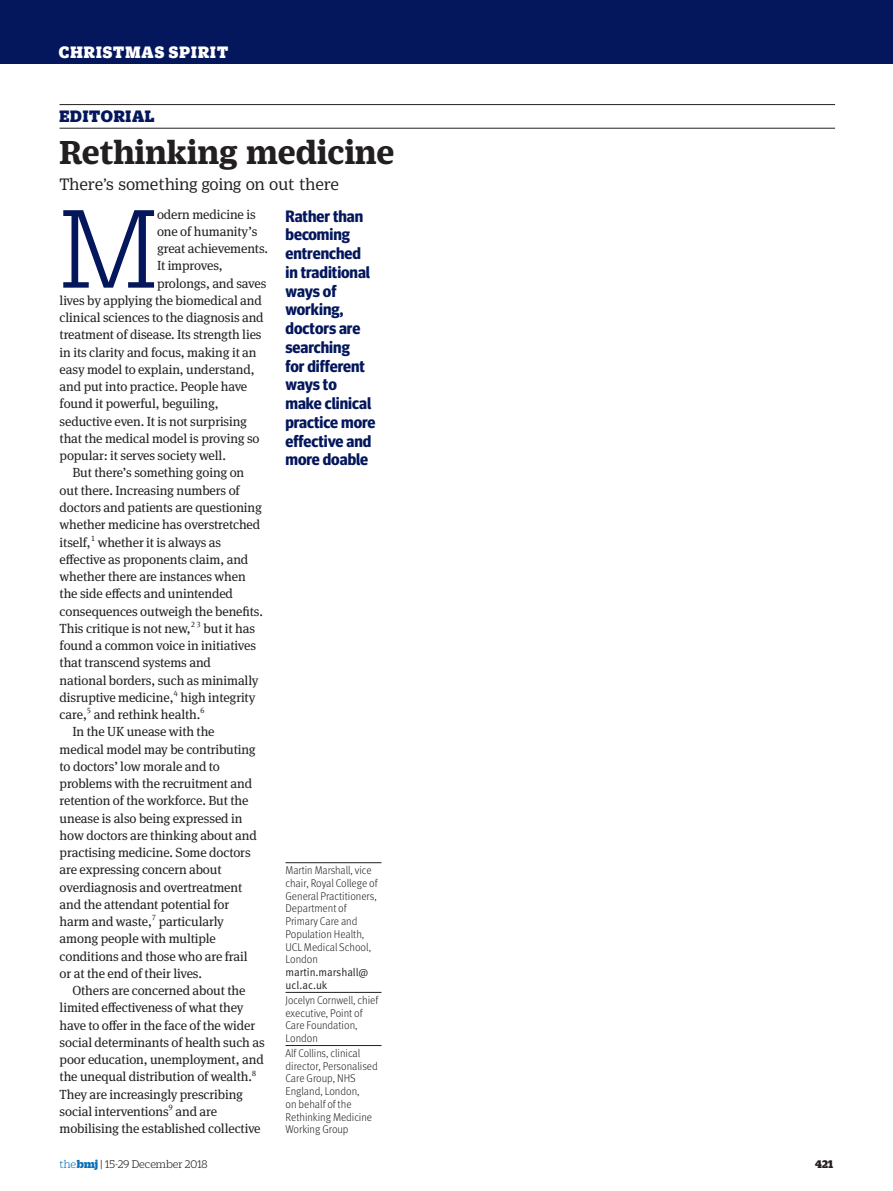
<style>
.page{position:relative;width:893px;height:1191px;background:#fff}
.page>*{position:absolute;margin:0;border:0;box-sizing:border-box;transform-origin:0 0}
.t1{font:300 121.2px "Duplicate Slab";color:#04175c}
.t2{font:700 36px "Duplicate Ionic";color:#231f20;scale:.95 1}
.t3{font:18px "Duplicate Ionic";color:#231f20;scale:.95 1}
.t4{font:900 18px "Duplicate Slab";letter-spacing:.06em;color:#fff}
.t5{font:900 18px "Duplicate Slab";letter-spacing:.04em;color:#04175c}
.t6{font:700 16.5px/18.8px "Meta Headline OT";color:#04175c}
.t7{font:13.2px "Meta Serif Pro";letter-spacing:-.01em;color:#231f20}
.t8{font:300 12px "Duplicate Slab";color:#231f20}
.t9{font:900 12px "Duplicate Slab";color:#231f20}
.t10{font:300 11.25px/12.8px "Meta Pro";color:#231f20;scale:.93 1}
.t11{font:11.25px/12.8px "Meta Pro Normal";color:#231f20;scale:.95 1}
.s1{color:#0970b9}
.s2{font-weight:900;color:#0970b9}
</style>
<div class="page">
<div style="left:0;top:0;width:893px;height:64px;background:#04175c"></div>
<hr style="left:285px;top:862px;width:96px;height:1px;background:#231f20">
<hr style="left:285px;top:992px;width:96px;height:1px;background:#231f20">
<hr style="left:285px;top:1045px;width:96px;height:1px;background:#231f20">
<hr style="left:60px;top:104px;width:775px;height:1px;background:#231f20">
<hr style="left:60px;top:128px;width:775px;height:1px;background:#231f20">
<h3 class="t4" style="left:59px;top:39px;width:171px">CHRISTMAS SPIRIT</h3>
<h3 class="t5" style="left:60px;top:103px;width:96px">EDITORIAL</h3>
<h2 class="t2" style="left:60px;top:126px;width:354px">Rethinking medicine</h2>
<h3 class="t3" style="left:60px;top:172px;width:296px">There’s something going on out there</h3>
<h1 class="t1" style="left:60px;top:174px;width:100px">M</h1>
<p class="t7" style="left:157px;top:204px;width:100px">odern medicine is</p>
<p class="t7" style="left:157px;top:222px;width:102px">one of humanity’s</p>
<p class="t7" style="left:157px;top:239px;width:112px">great achievements.</p>
<p class="t7" style="left:157px;top:256px;width:67px">It improves,</p>
<p class="t7" style="left:157px;top:273px;width:111px">prolongs, and saves</p>
<p class="t7" style="left:60px;top:291px;width:204px">lives by applying the biomedical and</p>
<p class="t7" style="left:60px;top:308px;width:206px">clinical sciences to the diagnosis and</p>
<p class="t7" style="left:60px;top:325px;width:203px">treatment of disease. Its strength lies</p>
<p class="t7" style="left:60px;top:342px;width:198px">in its clarity and focus, making it an</p>
<p class="t7" style="left:60px;top:360px;width:197px">easy model to explain, understand,</p>
<p class="t7" style="left:60px;top:377px;width:189px">and put into practice. People have</p>
<p class="t7" style="left:60px;top:394px;width:160px">found it powerful, beguiling,</p>
<p class="t7" style="left:60px;top:411px;width:189px">seductive even. It is not surprising</p>
<p class="t7" style="left:60px;top:429px;width:202px">that the medical model is proving so</p>
<p class="t7" style="left:60px;top:446px;width:168px">popular: it serves society well.</p>
<p class="t7" style="left:72px;top:463px;width:173px">But there’s something going on</p>
<p class="t7" style="left:60px;top:480px;width:182px">out there. Increasing numbers of</p>
<p class="t7" style="left:60px;top:498px;width:204px">doctors and patients are questioning</p>
<p class="t7" style="left:60px;top:515px;width:202px">whether medicine has overstretched</p>
<p class="t7" style="left:60px;top:532px;width:163px">itself,<sup>1</sup> whether it is always as</p>
<p class="t7" style="left:60px;top:549px;width:190px">effective as proponents claim, and</p>
<p class="t7" style="left:60px;top:567px;width:188px">whether there are instances when</p>
<p class="t7" style="left:60px;top:584px;width:175px">the side effects and unintended</p>
<p class="t7" style="left:60px;top:601px;width:205px">consequences outweigh the benefits.</p>
<p class="t7" style="left:60px;top:618px;width:197px">This critique is not new,<sup>2</sup> <sup>3</sup> but it has</p>
<p class="t7" style="left:60px;top:636px;width:198px">found a common voice in initiatives</p>
<p class="t7" style="left:60px;top:653px;width:153px">that transcend systems and</p>
<p class="t7" style="left:60px;top:670px;width:200px">national borders, such as minimally</p>
<p class="t7" style="left:60px;top:687px;width:197px">disruptive medicine,<sup>4</sup> high integrity</p>
<p class="t7" style="left:60px;top:705px;width:147px">care,<sup>5</sup> and rethink health.<sup>6</sup></p>
<p class="t7" style="left:72px;top:722px;width:144px">In the UK unease with the</p>
<p class="t7" style="left:60px;top:739px;width:198px">medical model may be contributing</p>
<p class="t7" style="left:60px;top:756px;width:162px">to doctors’ low morale and to</p>
<p class="t7" style="left:60px;top:774px;width:194px">problems with the recruitment and</p>
<p class="t7" style="left:60px;top:791px;width:190px">retention of the workforce. But the</p>
<p class="t7" style="left:60px;top:808px;width:184px">unease is also being expressed in</p>
<p class="t7" style="left:60px;top:825px;width:199px">how doctors are thinking about and</p>
<p class="t7" style="left:60px;top:843px;width:193px">practising medicine. Some doctors</p>
<p class="t7" style="left:60px;top:860px;width:163px">are expressing concern about</p>
<p class="t7" style="left:60px;top:877px;width:184px">overdiagnosis and overtreatment</p>
<p class="t7" style="left:60px;top:894px;width:171px">and the attendant potential for</p>
<p class="t7" style="left:60px;top:912px;width:166px">harm and waste,<sup>7</sup> particularly</p>
<p class="t7" style="left:60px;top:929px;width:158px">among people with multiple</p>
<p class="t7" style="left:60px;top:946px;width:190px">conditions and those who are frail</p>
<p class="t7" style="left:60px;top:963px;width:144px">or at the end of their lives.</p>
<p class="t7" style="left:72px;top:981px;width:175px">Others are concerned about the</p>
<p class="t7" style="left:60px;top:998px;width:185px">limited effectiveness of what they</p>
<p class="t7" style="left:60px;top:1015px;width:197px">have to offer in the face of the wider</p>
<p class="t7" style="left:60px;top:1032px;width:207px">social determinants of health such as</p>
<p class="t7" style="left:60px;top:1050px;width:206px">poor education, unemployment, and</p>
<p class="t7" style="left:60px;top:1067px;width:198px">the unequal distribution of wealth.<sup>8</sup></p>
<p class="t7" style="left:60px;top:1084px;width:185px">They are increasingly prescribing</p>
<p class="t7" style="left:60px;top:1101px;width:159px">social interventions<sup>9</sup> and are</p>
<p class="t7" style="left:60px;top:1119px;width:202px">mobilising the established collective</p>
<p class="t6" style="left:285px;top:206px;width:91px">Rather than becoming entrenched in traditional ways of working, doctors are searching<br>for different ways to make clinical practice more effective and more doable</p>
<p class="t10" style="left:285px;top:863px;width:101px">Martin Marshall, vice chair, Royal College of<br>General Practitioners,<br>Department of<br>Primary Care and<br>Population Health,<br>UCL Medical School,<br>London</p>
<p class="t11" style="left:285px;top:965px;width:89px">martin.marshall@ ucl.ac.uk</p>
<p class="t10" style="left:285px;top:993px;width:101px">Jocelyn Cornwell, chief executive, Point of<br>Care Foundation,<br>London</p>
<p class="t10" style="left:285px;top:1046px;width:101px">Alf Collins, clinical director, Personalised<br>Care Group, NHS<br>England, London,<br>on behalf of the<br>Rethinking Medicine<br>Working Group</p>
<p class="t8" style="left:60px;top:1156px;width:150px"><span class="s1">the</span> <span class="s2">bmj</span> | 15-29 December 2018</p>
<p class="t9" style="left:815px;top:1155px;width:20px">421</p>
</div>
